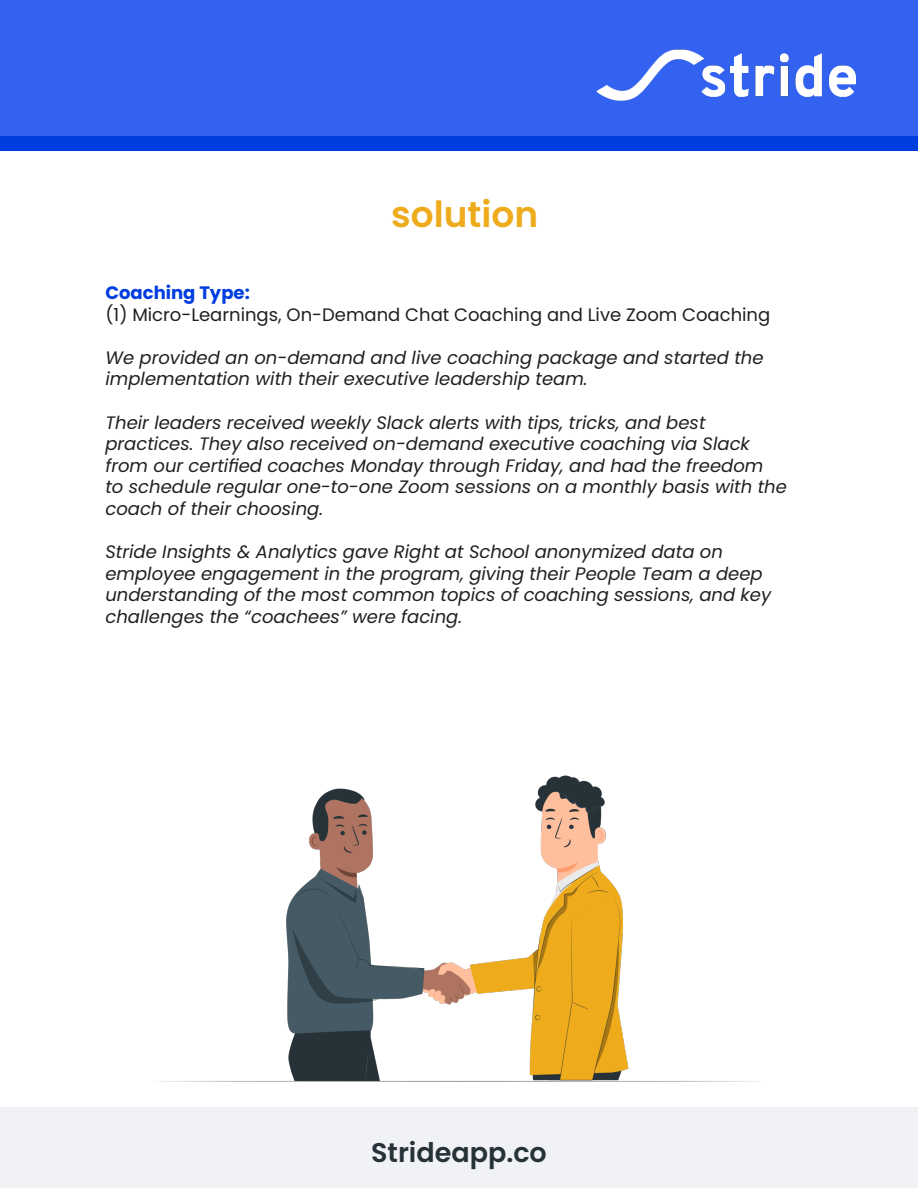
<style>
.page{position:relative;width:918px;height:1188px;background:#fff}
.page>*{position:absolute;margin:0;border:0;box-sizing:border-box;transform-origin:0 0}
.t1{font:600 36px "Poppins";color:#eeab1c}
.t2{font:600 27px "Poppins";color:#263238}
.t3{font:italic 18px/21.6px "Poppins";color:#231f20}
.t4{font:18px "Poppins";color:#231f20}
.t5{font:700 18px "Poppins";color:#003de1}
</style>
<div class="page">
<div style="left:0;top:0;width:918px;height:144px;background:#3362f1"></div>
<div style="left:0;top:136px;width:918px;height:15px;background:#003de1"></div>
<img style="left:596px;top:49px;width:261px;height:52px">
<div style="left:0;top:1107px;width:918px;height:81px;background:#f1f2f6"></div>
<img style="left:158px;top:775px;width:601px;height:307px">
<p class="t1" style="left:391px;top:194px;width:149px">solution</p>
<p class="t5" style="left:105px;top:282px;width:146px">Coaching Type:</p>
<p class="t4" style="left:105px;top:304px;width:666px">(1) Micro-Learnings, On-Demand Chat Coaching and Live Zoom Coaching</p>
<p class="t3" style="left:105px;top:347px;width:660px">We provided an on-demand and live coaching package and started the</p>
<p class="t3" style="left:105px;top:368px;width:484px">implementation with their executive leadership team.</p>
<p class="t3" style="left:105px;top:412px;width:602px">Their leaders received weekly Slack alerts with tips, tricks, and best</p>
<p class="t3" style="left:105px;top:433px;width:646px">practices. They also received on-demand executive coaching via Slack</p>
<p class="t3" style="left:105px;top:455px;width:659px">from our certified coaches Monday through Friday, and had the freedom</p>
<p class="t3" style="left:105px;top:476px;width:683px">to schedule regular one-to-one Zoom sessions on a monthly basis with the coach of their choosing.</p>
<p class="t3" style="left:105px;top:541px;width:619px">Stride Insights &amp; Analytics gave Right at School anonymized data on</p>
<p class="t3" style="left:105px;top:563px;width:659px">employee engagement in the program, giving their People Team a deep</p>
<p class="t3" style="left:105px;top:584px;width:667px">understanding of the most common topics of coaching sessions, and key challenges the “coachees” were facing.</p>
<p class="t2" style="left:371px;top:1137px;width:177px">Strideapp.co</p>
</div>
